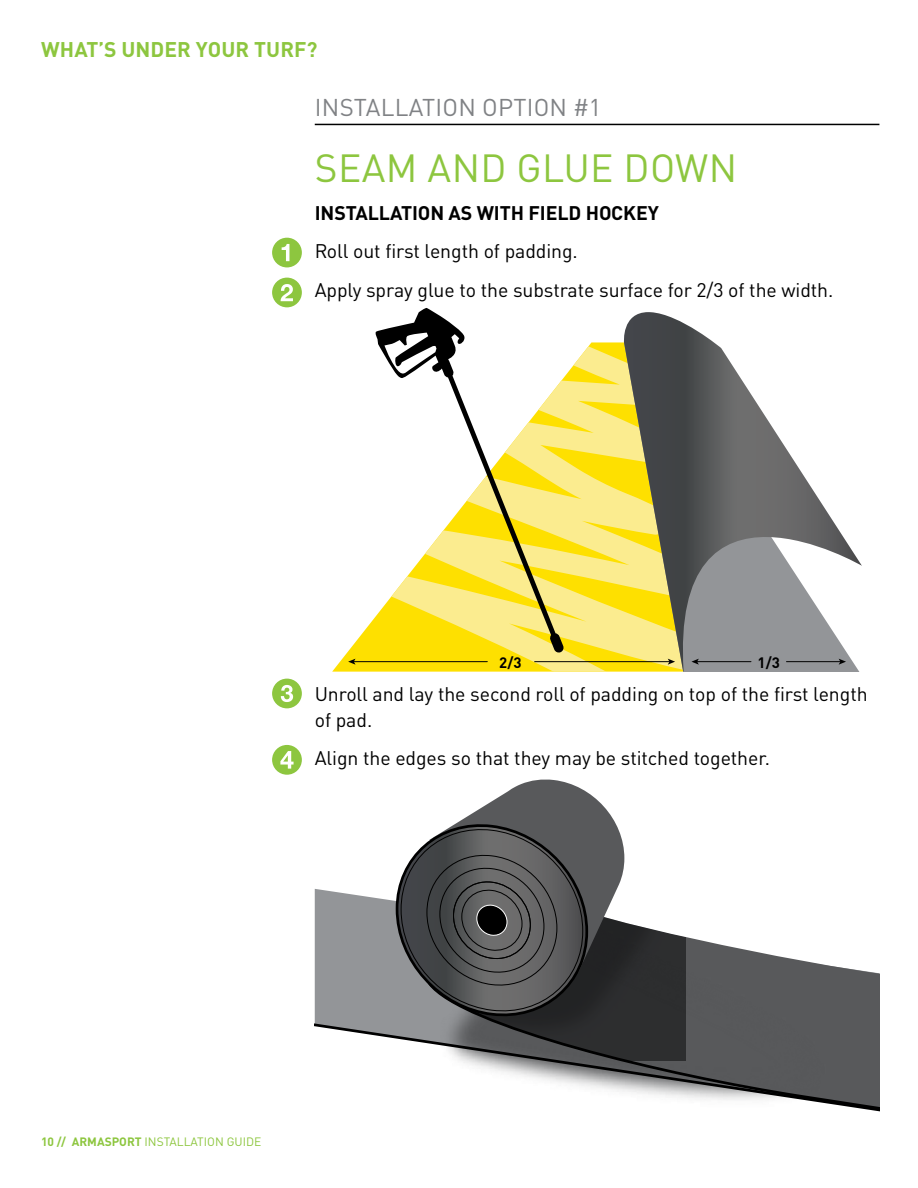
<style>
.page{position:relative;width:918px;height:1188px;background:#fff}
.page>*{position:absolute;margin:0;border:0;box-sizing:border-box;transform-origin:0 0}
.t1{font:38.85px "DIN Pro";letter-spacing:.01em;color:#8dc63f}
.t2{font:24px "DIN Pro";letter-spacing:.01em;color:#808285}
.t3{font:700 21px "DIN Pro";letter-spacing:.005em;color:#8dc63f}
.t4{font:19.5px/38.2px "DIN Pro";letter-spacing:-.005em;color:#000}
.t5{font:700 19.5px "DIN Pro";letter-spacing:-.005em;color:#000}
.t6{font:700 15px "DINOT";color:#000}
.t7{font:12px "DIN Pro";color:#8dc63f}
.s1{font-weight:700}
</style>
<div class="page">
<hr style="left:315px;top:124px;width:564px;height:1px;background:#000">
<svg style="left:332px;top:621px;width:40px;height:51px"></svg>
<svg style="left:372px;top:342px;width:249px;height:330px;background:#fbe860"></svg>
<hr style="left:535px;top:661px;width:135px;height:1px;background:#000">
<hr style="left:353px;top:661px;width:134px;height:1px;background:#000">
<svg style="left:348px;top:659px;width:8px;height:6px"></svg>
<svg style="left:374px;top:308px;width:190px;height:345px"></svg>
<svg style="left:621px;top:312px;width:241px;height:360px"></svg>
<div style="left:315px;top:889px;width:109px;height:132px;background:#939598"></div>
<svg style="left:838px;top:967px;width:41px;height:13px"></svg>
<img style="left:424px;top:937px;width:414px;height:84px">
<img style="left:624px;top:922px;width:61px;height:58px">
<svg style="left:315px;top:1021px;width:111px;height:22px"></svg>
<svg style="left:426px;top:980px;width:453px;height:132px"></svg>
<svg style="left:394px;top:779px;width:230px;height:241px;background:#68696a"></svg>
<svg style="left:272px;top:278px;width:30px;height:29px"></svg>
<svg style="left:272px;top:679px;width:30px;height:29px"></svg>
<svg style="left:272px;top:745px;width:30px;height:30px"></svg>
<svg style="left:272px;top:238px;width:30px;height:29px"></svg>
<p class="t3" style="left:41px;top:32px;width:278px">WHAT’S UNDER YOUR TURF?</p>
<p class="t2" style="left:315px;top:88px;width:288px">INSTALLATION OPTION #1</p>
<h1 class="t1" style="left:315px;top:137px;width:424px">SEAM AND GLUE DOWN</h1>
<p class="t5" style="left:315px;top:197px;width:346px">INSTALLATION AS WITH FIELD HOCKEY</p>
<p class="t4" style="left:315px;top:230px;width:520px">Roll out first length of padding.<br>Apply spray glue to the substrate surface for 2/3 of the width.</p>
<p class="t6" style="left:499px;top:652px;width:24px">2/3</p>
<p class="t6" style="left:758px;top:652px;width:24px">1/3</p>
<p class="t4" style="left:315px;top:679px;width:554px;line-height:25.5px">Unroll and lay the second roll of padding on top of the first length of pad.</p>
<p class="t4" style="left:315px;top:737px;width:457px">Align the edges so that they may be stitched together.</p>
<p class="t7" style="left:41px;top:1132px;width:222px"><span class="s1">10 // ARMASPORT</span> INSTALLATION GUIDE</p>
</div>
